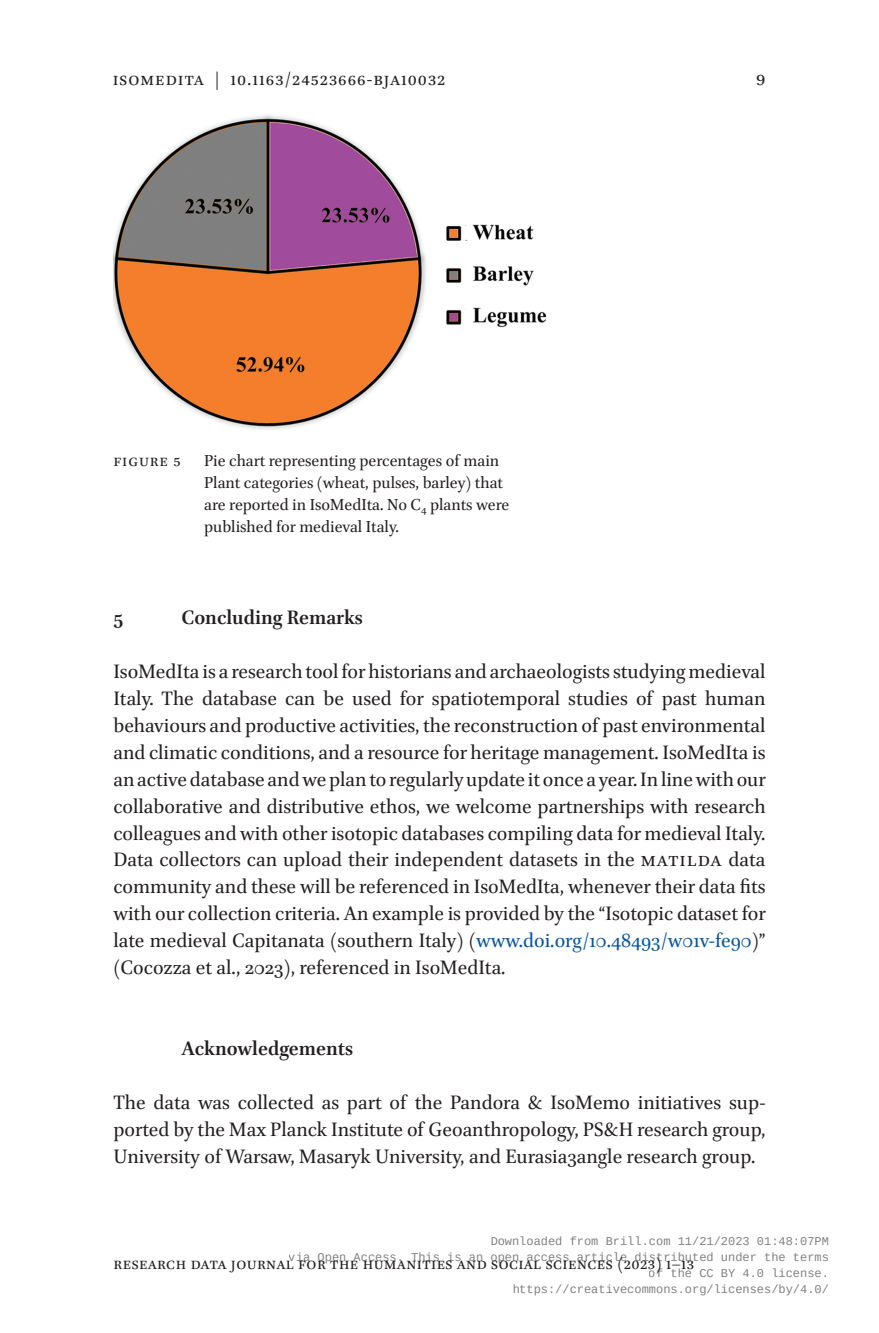
<style>
.page{position:relative;width:879px;height:1333px;background:#fff}
.page>*{position:absolute;margin:0;border:0;box-sizing:border-box;transform-origin:0 0}
.t1{font:22px/27px "Brill";color:#231f20;text-align:justify}
.t2{font:700 22px "Brill";color:#231f20}
.t3{font:20px "Brill";letter-spacing:.05em;color:#231f20}
.t4{font:18px/22px "Brill";color:#231f20}
.t5{font:18px "Brill";letter-spacing:.025em;color:#231f20}
.t6{font:12px/16px "Liberation Mono";color:rgb(0 0 0/.5);text-align:right}
.s1{color:#0155a5}
</style>
<div class="page">
<img style="left:113px;top:115px;width:432px;height:315px">
<p class="t3" style="left:113px;top:65px;width:334px">isomedita | 10.1163/24523666-bja10032</p>
<p class="t4" style="left:113px;top:450px;width:69px">figure 5</p>
<p class="t4" style="left:204px;top:450px;width:307px">Pie chart representing percentages of main Plant categories (wheat, pulses, barley) that are reported in IsoMedIta. No C<sub>4</sub> plants were published for medieval Italy.</p>
<p class="t1" style="left:756px;top:66px;width:11px">9</p>
<p class="t2" style="left:113px;top:602px;width:11px">5</p>
<p class="t2" style="left:181px;top:602px;width:183px">Concluding Remarks</p>
<p class="t1" style="left:113px;top:658px;width:654px">IsoMedIta is a research tool for historians and archaeologists studying medieval Italy. The database can be used for spatiotemporal studies of past human behaviours and productive activities, the reconstruction of past environmental and climatic conditions, and a resource for heritage management. IsoMedIta is an active database and we plan to regularly update it once a year. In line with our collaborative and distributive ethos, we welcome partnerships with research colleagues and with other isotopic databases compiling data for medieval Italy.<br>Data collectors can upload their independent datasets in the matilda data community and these will be referenced in IsoMedIta, whenever their data fits with our collection criteria. An example is provided by the “Isotopic dataset for late medieval Capitanata (southern Italy) (<span class="s1">www.doi.org/10.48493/w01v-fe90</span>)” (Cocozza et al., 2023), referenced in IsoMedIta.</p>
<p class="t2" style="left:181px;top:1033px;width:173px">Acknowledgements</p>
<p class="t1" style="left:113px;top:1089px;width:654px">The data was collected as part of the Pandora &amp; IsoMemo initiatives sup&shy;ported by the Max Planck Institute of Geoanthropology, PS&amp;H research group, University of Warsaw, Masaryk University, and Eurasia3angle research group.</p>
<p class="t6" style="left:289px;top:1233px;width:542px">Downloaded from Brill.com 11/21/2023 01:48:07PM<br>via Open Access. This is an open access article distributed under the terms of the CC BY 4.0 license.<br>https://creativecommons.org/licenses/by/4.0/</p>
<p class="t5" style="left:114px;top:1251px;width:582px">Research Data Journal for the Humanities and Social Sciences (2023) 1–13</p>
</div>
